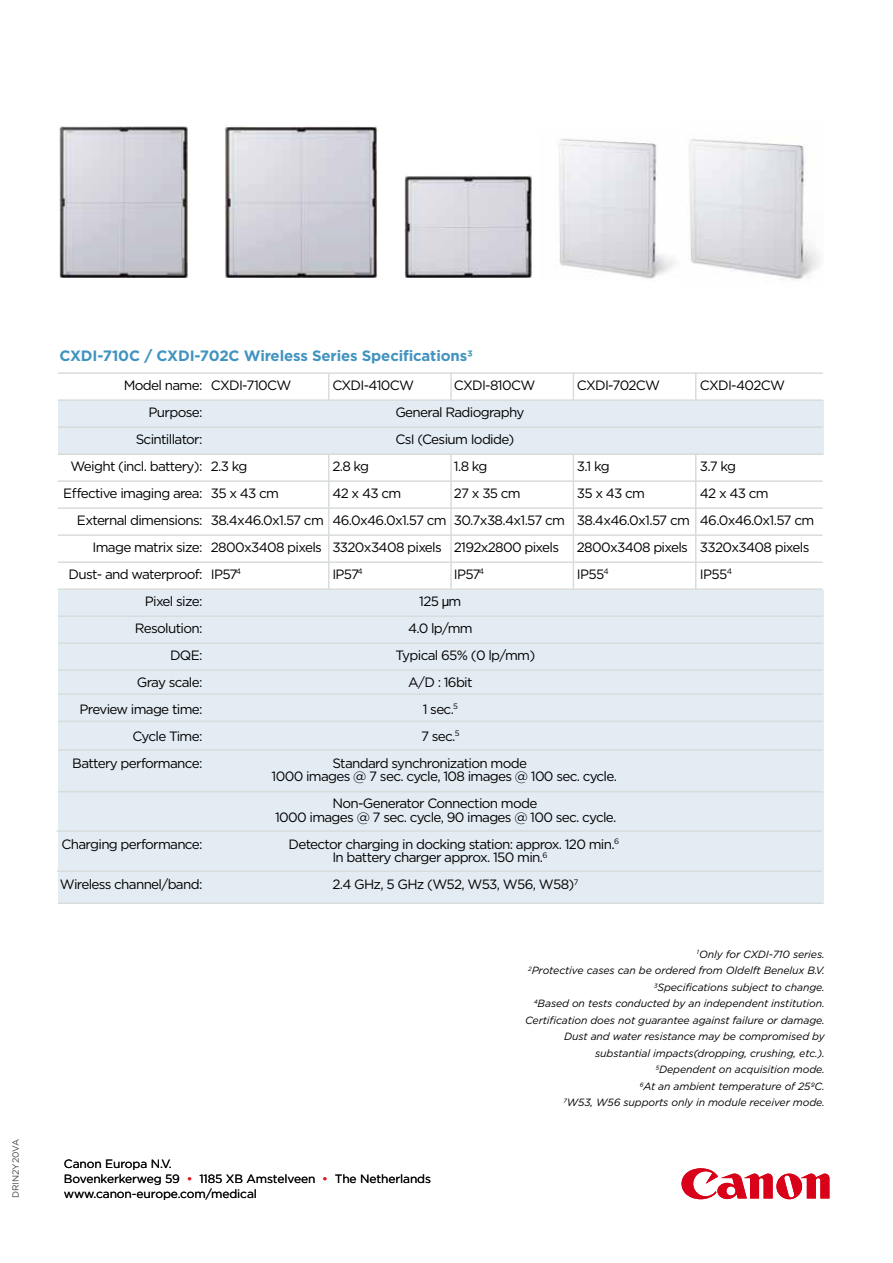
<style>
.page{position:relative;width:893px;height:1263px;background:#fff}
.page>*{position:absolute;margin:0;border:0;box-sizing:border-box;transform-origin:0 0}
.t1{font:700 15px "Gotham";letter-spacing:-.01em;color:#4193c0}
.t2{font:13.5px/13.5px "Gotham";letter-spacing:-.05em;color:#000}
.t3{font:12px/15px "Gotham";letter-spacing:-.01em;color:#000}
.t4{font:italic 10.5px/16.5px "Gotham";letter-spacing:-.01em;color:#000;text-align:right}
.t5{font:9px "Gotham";letter-spacing:-.01em;color:#40474f}
.s1{font-family:"Helvetica Neue"}
.s2{color:#e11b22}
</style>
<div class="page">
<div style="left:58px;top:590px;width:765px;height:313px;background:#e3ecf3"></div>
<div style="left:58px;top:400px;width:765px;height:54px;background:#e3ecf3"></div>
<svg style="left:681px;top:1168px;width:148px;height:31px"></svg>
<img style="left:558px;top:138px;width:118px;height:141px">
<img style="left:689px;top:138px;width:131px;height:142px">
<hr style="left:58px;top:372px;width:765px;height:2px;background:#d8dcdb">
<hr style="left:58px;top:399px;width:765px;height:2px;background:#d8dcdb">
<hr style="left:58px;top:426px;width:765px;height:2px;background:#d8dcdb">
<hr style="left:58px;top:453px;width:765px;height:2px;background:#d8dcdb">
<hr style="left:58px;top:480px;width:765px;height:2px;background:#d8dcdb">
<hr style="left:58px;top:507px;width:765px;height:2px;background:#d8dcdb">
<hr style="left:58px;top:534px;width:765px;height:2px;background:#d8dcdb">
<hr style="left:58px;top:561px;width:765px;height:2px;background:#d8dcdb">
<hr style="left:58px;top:588px;width:765px;height:2px;background:#d8dcdb">
<hr style="left:58px;top:615px;width:765px;height:2px;background:#d8dcdb">
<hr style="left:58px;top:642px;width:765px;height:2px;background:#d8dcdb">
<hr style="left:58px;top:669px;width:765px;height:2px;background:#d8dcdb">
<hr style="left:58px;top:693px;width:765px;height:2px;background:#d8dcdb">
<hr style="left:58px;top:721px;width:765px;height:1px;background:#d8dcdb">
<hr style="left:58px;top:791px;width:765px;height:1px;background:#d8dcdb">
<hr style="left:57px;top:830px;width:764px;height:2px;background:#d8dcdb">
<hr style="left:57px;top:870px;width:765px;height:2px;background:#d8dcdb">
<hr style="left:58px;top:902px;width:765px;height:2px;background:#d8dcdb">
<hr style="left:58px;top:749px;width:765px;height:2px;background:#d8dcdb">
<img style="left:59px;top:126px;width:129px;height:151px">
<img style="left:404px;top:175px;width:128px;height:102px">
<img style="left:225px;top:126px;width:153px;height:151px">
<hr style="left:328px;top:455px;width:1px;height:135px;background:#d8dcdb">
<hr style="left:450px;top:372px;width:2px;height:28px;background:#d8dcdb">
<svg style="left:328px;top:374px;width:1px;height:25px"></svg>
<hr style="left:450px;top:454px;width:2px;height:135px;background:#d8dcdb">
<svg style="left:573px;top:374px;width:1px;height:25px"></svg>
<hr style="left:573px;top:454px;width:1px;height:135px;background:#d8dcdb">
<svg style="left:695px;top:374px;width:1px;height:25px"></svg>
<hr style="left:695px;top:453px;width:1px;height:136px;background:#d8dcdb">
<p class="t5" style="left:10px;top:1198px;width:61px;rotate:-90deg">DRIN2Y20VA</p>
<p class="t1" style="left:59px;top:345px;width:415px">CXDI-710C / CXDI-702C Wireless Series Specifications3</p>
<p class="t2" style="left:124px;top:378px;width:169px">Model name: CXDI-710CW</p>
<p class="t2" style="left:332px;top:378px;width:83px">CXDI-410CW</p>
<p class="t2" style="left:454px;top:378px;width:83px">CXDI-810CW</p>
<p class="t2" style="left:577px;top:378px;width:85px">CXDI-702CW</p>
<p class="t2" style="left:700px;top:378px;width:87px">CXDI-402CW</p>
<p class="t2" style="left:149px;top:405px;width:55px">Purpose:</p>
<p class="t2" style="left:395px;top:405px;width:131px">General Radiography</p>
<p class="t2" style="left:136px;top:432px;width:68px">Scintillator:</p>
<p class="t2" style="left:395px;top:432px;width:120px">CsI (Cesium Iodide)</p>
<p class="t2" style="left:71px;top:459px;width:179px">Weight (incl. battery): 2.3 kg</p>
<p class="t2" style="left:332px;top:459px;width:38px">2.8 kg</p>
<p class="t2" style="left:454px;top:459px;width:35px">1.8 kg</p>
<p class="t2" style="left:577px;top:459px;width:34px">3.1 kg</p>
<p class="t2" style="left:700px;top:459px;width:38px">3.7 kg</p>
<p class="t2" style="left:63px;top:486px;width:217px">Effective imaging area: 35 x 43 cm</p>
<p class="t2" style="left:332px;top:486px;width:70px">42 x 43 cm</p>
<p class="t2" style="left:454px;top:486px;width:68px">27 x 35 cm</p>
<p class="t2" style="left:577px;top:486px;width:70px">35 x 43 cm</p>
<p class="t2" style="left:700px;top:486px;width:70px">42 x 43 cm</p>
<p class="t2" style="left:77px;top:513px;width:739px">External dimensions: 38.4x46.0x1.57 cm 46.0x46.0x1.57 cm 30.7x38.4x1.57 cm 38.4x46.0x1.57 cm 46.0x46.0x1.57 cm</p>
<p class="t2" style="left:93px;top:540px;width:468px">Image matrix size: 2800x3408 pixels 3320x3408 pixels 2192x2800 pixels</p>
<p class="t2" style="left:577px;top:540px;width:234px">2800x3408 pixels 3320x3408 pixels</p>
<p class="t2" style="left:69px;top:567px;width:174px">Dust- and waterproof: IP57<sup>4</sup></p>
<p class="t2" style="left:332px;top:567px;width:32px">IP57<sup>4</sup></p>
<p class="t2" style="left:454px;top:567px;width:32px">IP57<sup>4</sup></p>
<p class="t2" style="left:577px;top:567px;width:34px">IP55<sup>4</sup></p>
<p class="t2" style="left:700px;top:567px;width:34px">IP55<sup>4</sup></p>
<p class="t2" style="left:145px;top:594px;width:59px">Pixel size:</p>
<p class="t2" style="left:419px;top:594px;width:44px">125 <span class="s1">μ</span>m</p>
<p class="t2" style="left:135px;top:621px;width:69px">Resolution:</p>
<p class="t2" style="left:408px;top:621px;width:66px">4.0 lp/mm</p>
<p class="t2" style="left:170px;top:648px;width:34px">DQE:</p>
<p class="t2" style="left:395px;top:648px;width:141px">Typical 65% (0 lp/mm)</p>
<p class="t2" style="left:137px;top:675px;width:67px">Gray scale:</p>
<p class="t2" style="left:408px;top:675px;width:66px">A/D : 16bit</p>
<p class="t2" style="left:80px;top:702px;width:124px">Preview image time:</p>
<p class="t2" style="left:423px;top:702px;width:37px">1 sec.<sup>5</sup></p>
<p class="t2" style="left:132px;top:729px;width:72px">Cycle Time:</p>
<p class="t2" style="left:421px;top:729px;width:40px">7 sec.<sup>5</sup></p>
<p class="t2" style="left:72px;top:756px;width:132px">Battery performance:</p>
<p class="t2" style="left:272px;top:756px;width:347px;text-indent:61px">Standard synchronization mode<br>1000 images @ 7 sec. cycle, 108 images @ 100 sec. cycle.</p>
<p class="t2" style="left:275px;top:796px;width:343px;text-indent:57px">Non-Generator Connection mode<br>1000 images @ 7 sec. cycle, 90 images @ 100 sec. cycle.</p>
<p class="t2" style="left:62px;top:837px;width:142px">Charging performance:</p>
<p class="t2" style="left:332px;top:837px;width:288px;text-indent:-44px">Detector charging in docking station: approx. 120 min.<sup>6<br></sup>In battery charger approx. 150 min.<sup>6</sup></p>
<p class="t2" style="left:60px;top:877px;width:144px">Wireless channel/band:</p>
<p class="t2" style="left:332px;top:877px;width:248px">2.4 GHz, 5 GHz (W52, W53, W56, W58)<sup>7</sup></p>
<p class="t3" style="left:64px;top:1156px;width:369px">Canon Europa N.V.<br>Bovenkerkerweg 59 <span class="s2">•</span> 1185 XB Amstelveen <span class="s2">•</span> The Netherlands www.canon-europe.com/medical</p>
<p class="t4" style="left:525px;top:945px;width:301px"><sup>1</sup>Only for CXDI-710 series.<br><sup>2</sup>Protective cases can be ordered from Oldelft Benelux B.V.<br>3Specifications subject to change.<br>4Based on tests conducted by an independent institution.<br>Certification does not guarantee against failure or damage.<br>Dust and water resistance may be compromised by substantial impacts(dropping, crushing, etc.).<br>5Dependent on acquisition mode.<br>6At an ambient temperature of 25ºC.<br>7W53, W56 supports only in module receiver mode.</p>
</div>
